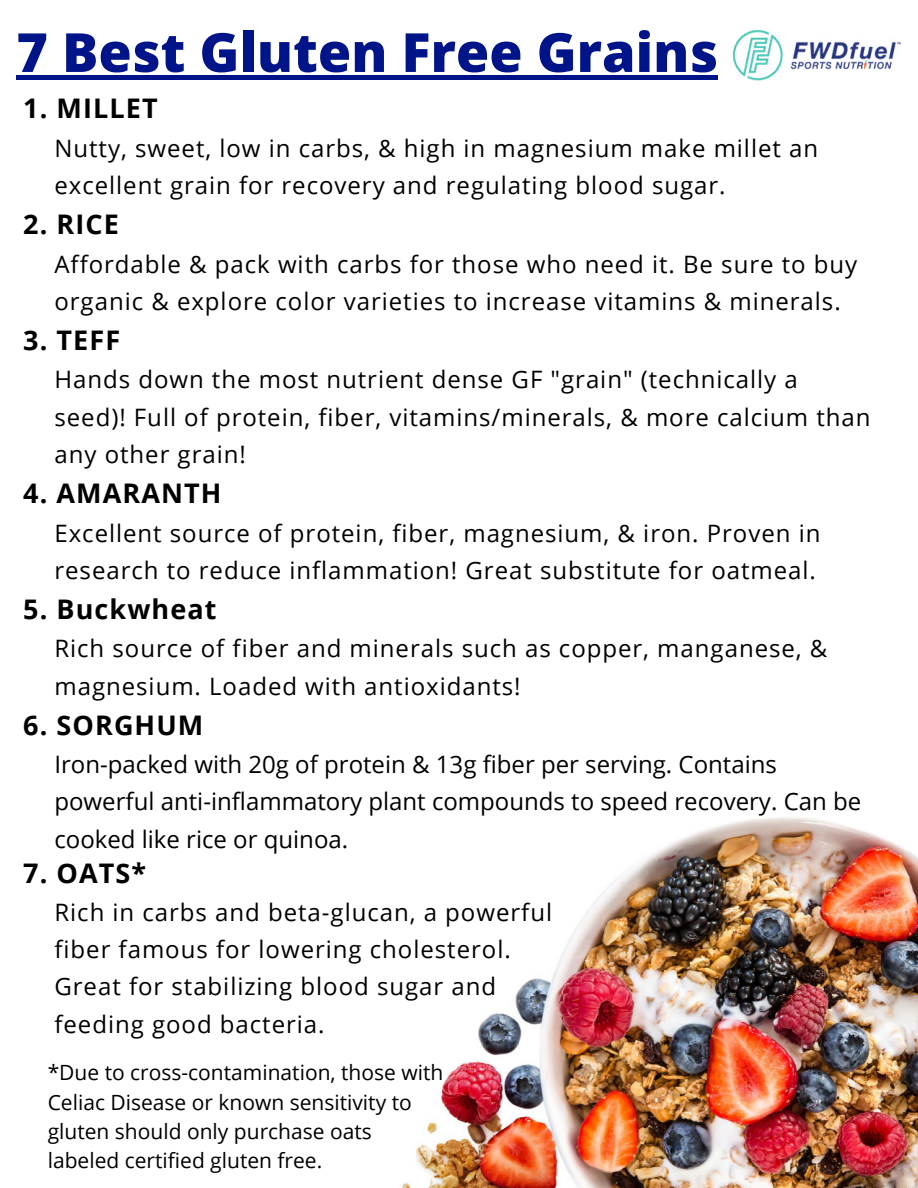
<style>
.page{position:relative;width:918px;height:1188px;background:#fff}
.page>*{position:absolute;margin:0;border:0;box-sizing:border-box;transform-origin:0 0}
.t1{font:800 54px "Open Sans";color:#001489}
.t2{font:700 27px "Open Sans";letter-spacing:.04em;color:#000}
.t3{font:24px/37px "Open Sans";letter-spacing:.04em;color:#000}
.t4{font:24px/37px "Open Sans";color:#000}
.t5{font:21px/29.2px "Open Sans";color:#000}
</style>
<div class="page">
<img style="left:402px;top:817px;width:516px;height:371px">
<img style="left:732px;top:30px;width:169px;height:51px">
<div style="left:16px;top:75px;width:702px;height:5px;background:#001489"></div>
<h1 class="t1" style="left:16px;top:11px;width:703px">7 Best Gluten Free Grains</h1>
<p class="t2" style="left:23px;top:89px;width:136px">1. MILLET</p>
<p class="t3" style="left:54px;top:129px;width:765px">Nutty, sweet, low in carbs, &amp; high in magnesium make millet an excellent grain for recovery and regulating blood sugar.</p>
<p class="t2" style="left:23px;top:205px;width:97px">2. RICE</p>
<p class="t3" style="left:54px;top:245px;width:804px">Affordable &amp; pack with carbs for those who need it. Be sure to buy organic &amp; explore color varieties to increase vitamins &amp; minerals.</p>
<p class="t2" style="left:23px;top:321px;width:98px">3. TEFF</p>
<p class="t3" style="left:54px;top:361px;width:818px">Hands down the most nutrient dense GF "grain" (technically a seed)! Full of protein, fiber, vitamins/minerals, &amp; more calcium than any other grain!</p>
<p class="t2" style="left:23px;top:474px;width:200px">4. AMARANTH</p>
<p class="t3" style="left:54px;top:514px;width:767px">Excellent source of protein, fiber, magnesium, &amp; iron. Proven in research to reduce inflammation! Great substitute for oatmeal.</p>
<p class="t2" style="left:23px;top:590px;width:195px">5. Buckwheat</p>
<p class="t3" style="left:54px;top:630px;width:775px">Rich source of fiber and minerals such as copper, manganese, &amp; magnesium. Loaded with antioxidants!</p>
<p class="t2" style="left:23px;top:706px;width:182px">6. SORGHUM</p>
<p class="t4" style="left:54px;top:746px;width:808px">Iron-packed with 20g of protein &amp; 13g fiber per serving. Contains powerful anti-inflammatory plant compounds to speed recovery. Can be cooked like rice or quinoa.</p>
<p class="t2" style="left:23px;top:854px;width:125px">7. OATS*</p>
<p class="t3" style="left:54px;top:893px;width:499px">Rich in carbs and beta-glucan, a powerful fiber famous for lowering cholesterol.<br>Great for stabilizing blood sugar and feeding good bacteria.</p>
<p class="t5" style="left:48px;top:1058px;width:397px">*Due to cross-contamination, those with Celiac Disease or known sensitivity to gluten should only purchase oats labeled certified gluten free.</p>
</div>
